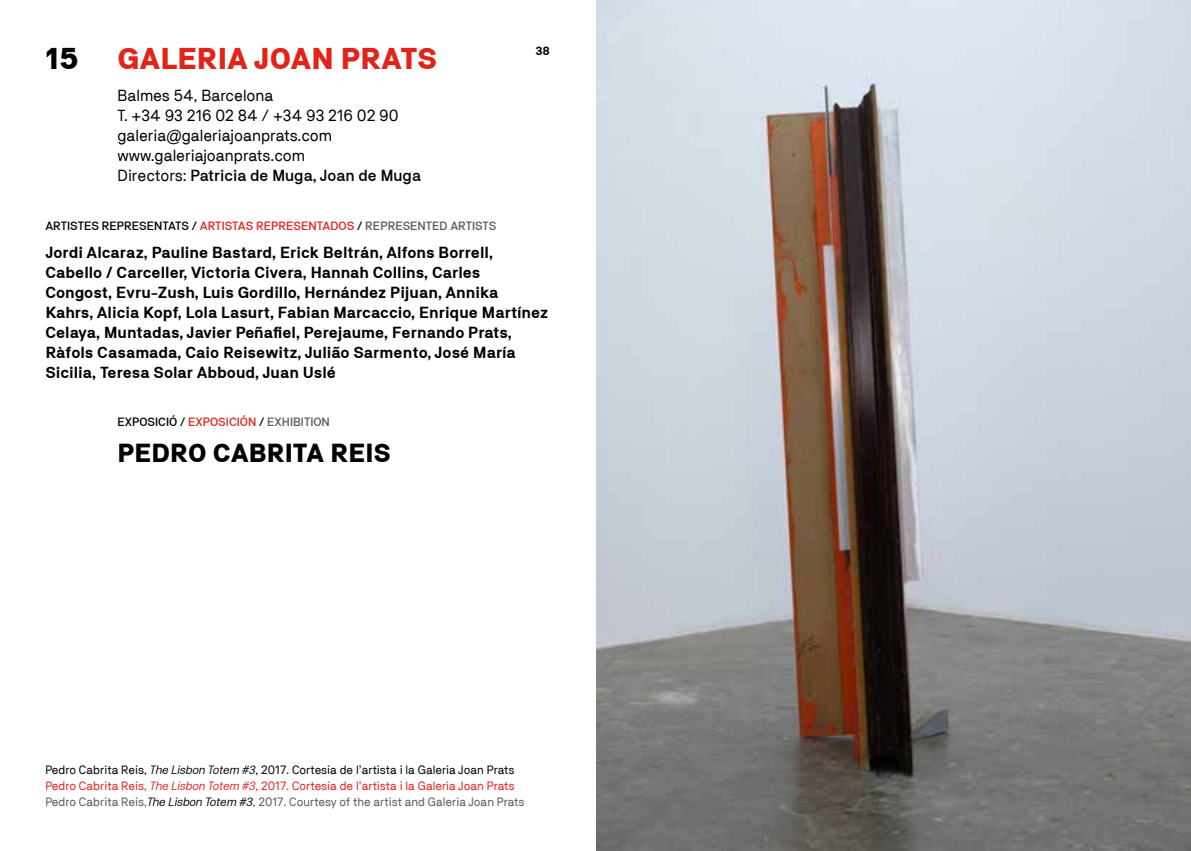
<style>
.page{position:relative;width:1191px;height:851px;background:#fff}
.page>*{position:absolute;margin:0;border:0;box-sizing:border-box;transform-origin:0 0}
.t1{font:900 30px "NB Akademie Std";color:#e2231a}
.t2{font:900 30px "NB Akademie Std";color:#000}
.t3{font:900 26px "NB Akademie Std";color:#000}
.t4{font:700 16px/20px "NB Akademie Std";color:#000}
.t5{font:16px/20px "NB Akademie Std";color:#000}
.t6{font:12px/16px "NB Akademie Std";color:#000}
.t7{font:500 12px "NB Akademie Std";color:#000}
.t8{font:500 12px "NB Akademie Std";color:#58595b}
.t9{font:500 12px "NB Akademie Std";color:#e2231a}
.t10{font:700 12px "NB Akademie Std";color:#000}
.s1{font-weight:500}
.s2{color:#e2231a}
.s3{color:#58595b}
.s4{color:#000}
.s5{font-style:italic}
.s6{font-style:italic;color:#e2231a}
</style>
<div class="page">
<img style="left:597px;top:0;width:594px;height:850px">
<p class="t10" style="left:535px;top:44px;width:16px">38</p>
<h1 class="t2" style="left:45px;top:42px;width:35px">15</h1>
<h1 class="t1" style="left:117px;top:42px;width:302px">GALERIA JOAN PRATS</h1>
<p class="t5" style="left:117px;top:86px;width:305px">Balmes 54, Barcelona<br>T. +34 93 216 02 84 / +34 93 216 02 90 galeria@galeriajoanprats.com www.galeriajoanprats.com<br>Directors: <span class="s1">Patricia de Muga, Joan de Muga</span></p>
<p class="t7" style="left:45px;top:218px;width:452px">ARTISTES REPRESENTATS / <span class="s2">ARTISTAS REPRESENTADOS</span> / <span class="s3">REPRESENTED ARTISTS</span></p>
<p class="t4" style="left:45px;top:242px;width:504px">Jordi Alcaraz, Pauline Bastard, Erick Beltrán, Alfons Borrell, Cabello / Carceller, Victoria Civera, Hannah Collins, Carles Congost, Evru-Zush, Luis Gordillo, Hernández Pijuan, Annika Kahrs, Alicia Kopf, Lola Lasurt, Fabian Marcaccio, Enrique Martínez Celaya, Muntadas, Javier Peñafiel, Perejaume, Fernando Prats, Ràfols Casamada, Caio Reisewitz, Julião Sarmento, José María Sicilia, Teresa Solar Abboud, Juan Uslé</p>
<p class="t7" style="left:117px;top:414px;width:22px">Exposici</p>
<p class="t9" style="left:169px;top:414px;width:41px"><span class="s4">ó /</span> Exposici</p>
<p class="t8" style="left:240px;top:414px;width:57px"><span class="s2">ón</span> <span class="s4">/</span> Exhibition</p>
<h2 class="t3" style="left:117px;top:438px;width:36px">PEDRO</h2>
<h2 class="t3" style="left:213px;top:438px;width:35px">CABRITA</h2>
<h2 class="t3" style="left:330px;top:438px;width:33px">REIS</h2>
<p class="t6" style="left:45px;top:761px;width:480px">Pedro Cabrita Reis, <span class="s5">The Lisbon Totem #3</span>, 2017. Cortesia de l’artista i la Galeria Joan Prats<br><span class="s2">Pedro Cabrita Reis,</span> <span class="s6">The Lisbon Totem #3</span><span class="s2">, 2017. Cortesia de l’artista i la Galeria Joan Prats<br></span><span class="s3">Pedro Cabrita Reis,</span><span class="s5">The Lisbon Totem #3</span><span class="s3">, 2017. Courtesy of the artist and Galeria Joan Prats</span></p>
</div>
